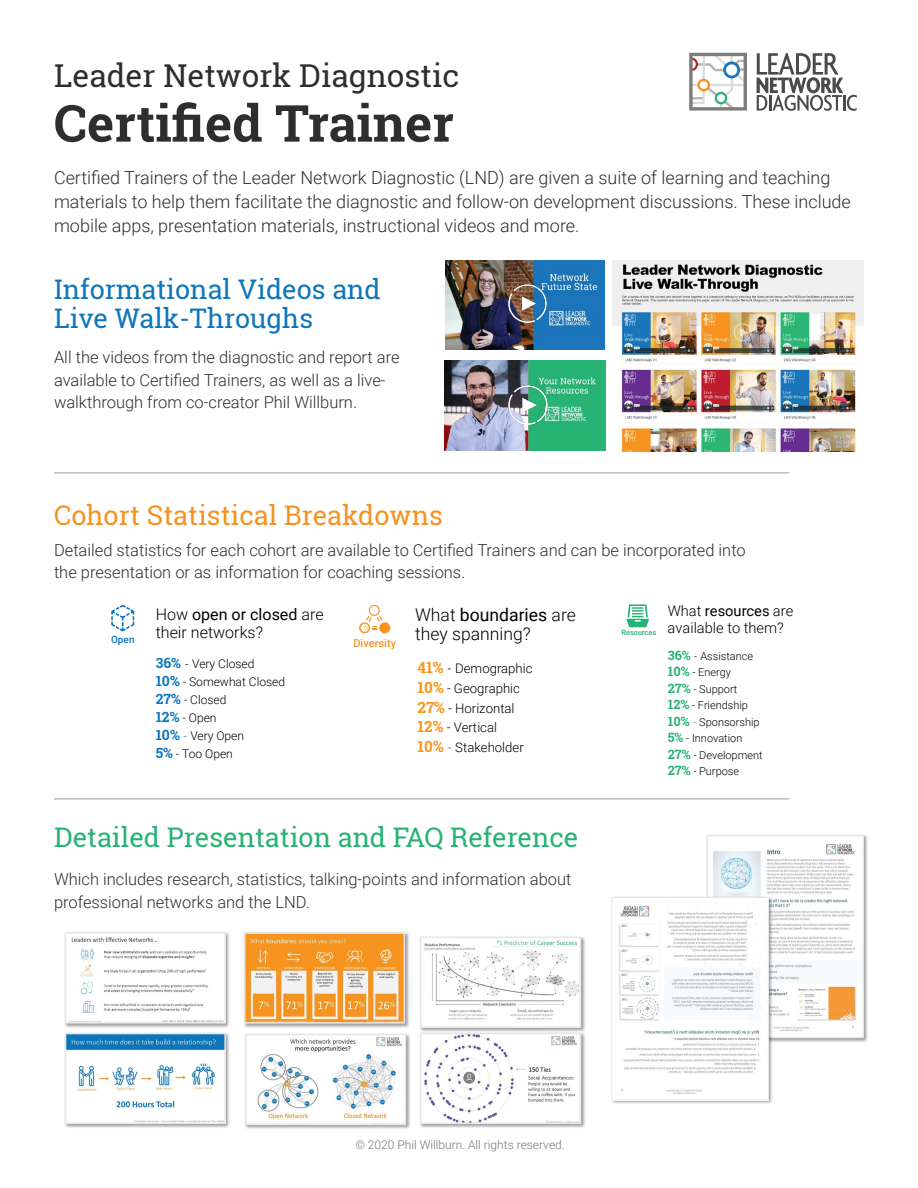
<style>
.page{position:relative;width:918px;height:1188px;background:#fff}
.page>*{position:absolute;margin:0;border:0;box-sizing:border-box;transform-origin:0 0}
.t1{font:700 51px "Roboto Slab";color:#2e2e2f}
.t2{font:31.5px "Roboto Slab";color:#2e2e2f}
.t3{font:27px/28.5px "Roboto Slab";color:#0f76bb}
.t4{font:27px "Roboto Slab";color:#26b373}
.t5{font:27px "Roboto Slab";color:#f59221}
.t6{font:300 18px/24px "Roboto";color:#2e2e2f}
.t7{font:300 17.55px/19.8px "Roboto";color:#000}
.t8{font:300 16.5px/22.5px "Roboto";color:#2e2e2f}
.t9{font:300 16.05px/18.1px "Roboto";color:#000}
.t10{font:300 14.7px/16.5px "Roboto";color:#000}
.t11{font:300 13.2px/19.8px "Roboto";color:#000}
.t12{font:300 12px/18.1px "Roboto";color:#000}
.t13{font:300 12px "Roboto";color:#74777b}
.t14{font:300 10.95px/16.5px "Roboto";color:#000}
.t15{font:500 10.95px "Roboto";color:#f7941c}
.t16{font:500 10.05px "Roboto";color:#0d75bd}
.t17{font:500 7.35px "Roboto";color:#26b373}
.s1{font-weight:400}
.s2{font-family:"Roboto Slab";font-weight:700;font-size:14.1px;color:#0d75bd}
.s3{font-family:"Roboto Slab"}
.s4{font-family:"Roboto Slab";color:#0d75bd}
.s5{font-family:"Roboto Slab";font-weight:700;font-size:15.45px;color:#f7941c}
.s6{font-family:"Roboto Slab";font-weight:700;font-size:12.75px;color:#26b373}
</style>
<div class="page">
<svg style="left:757px;top:53px;width:100px;height:58px"></svg>
<svg style="left:689px;top:53px;width:58px;height:58px"></svg>
<img style="left:612px;top:261px;width:252px;height:190px">
<img style="left:445px;top:261px;width:159px;height:89px">
<img style="left:506px;top:282px;width:44px;height:43px">
<img style="left:444px;top:360px;width:161px;height:91px">
<img style="left:506px;top:383px;width:45px;height:44px">
<svg style="left:111px;top:605px;width:24px;height:26px"></svg>
<div style="left:379px;top:622px;width:11px;height:11px;background:#f7941c;border-radius:50%"></div>
<svg style="left:359px;top:605px;width:23px;height:28px"></svg>
<svg style="left:626px;top:604px;width:23px;height:23px"></svg>
<div style="left:705px;top:834px;width:163px;height:209px;background:#000;opacity:.4"></div>
<img style="left:709px;top:837px;width:153px;height:199px">
<div style="left:707px;top:835px;width:157px;height:203px;border:1px solid #e6e7e8"></div>
<div style="left:419px;top:1032px;width:167px;height:97px;background:#000;opacity:.4"></div>
<img style="left:423px;top:1036px;width:155px;height:85px">
<div style="left:420px;top:1033px;width:161px;height:91px;border:2px solid #e6e7e8"></div>
<div style="left:244px;top:1033px;width:167px;height:97px;background:#000;opacity:.4"></div>
<img style="left:248px;top:1037px;width:155px;height:85px">
<div style="left:245px;top:1034px;width:161px;height:91px;border:2px solid #e6e7e8"></div>
<div style="left:243px;top:931px;width:167px;height:97px;background:#000;opacity:.4"></div>
<img style="left:247px;top:935px;width:155px;height:86px">
<div style="left:244px;top:932px;width:161px;height:92px;border:2px solid #e6e7e8"></div>
<div style="left:64px;top:1032px;width:167px;height:97px;background:#000;opacity:.4"></div>
<img style="left:68px;top:1036px;width:155px;height:85px">
<div style="left:65px;top:1033px;width:161px;height:91px;border:2px solid #e6e7e8"></div>
<div style="left:64px;top:931px;width:167px;height:97px;background:#000;opacity:.4"></div>
<img style="left:68px;top:935px;width:155px;height:86px">
<div style="left:65px;top:932px;width:161px;height:92px;border:2px solid #e6e7e8"></div>
<div style="left:419px;top:935px;width:167px;height:98px;background:#000;opacity:.4"></div>
<img style="left:423px;top:940px;width:155px;height:85px">
<div style="left:420px;top:937px;width:161px;height:91px;border:2px solid #e6e7e8"></div>
<div style="left:610px;top:896px;width:163px;height:209px;background:#000;opacity:.4"></div>
<img style="left:614px;top:899px;width:153px;height:199px">
<div style="left:612px;top:897px;width:157px;height:203px;border:1px solid #e6e7e8"></div>
<hr style="left:54px;top:472px;width:735px;height:2px;background:#bcbec0">
<hr style="left:54px;top:798px;width:735px;height:2px;background:#bcbec0">
<h2 class="t2" style="left:54px;top:54px;width:407px">Leader Network Diagnostic</h2>
<h1 class="t1" style="left:54px;top:88px;width:401px">Certified Trainer</h1>
<p class="t6" style="left:54px;top:165px;width:798px">Certified Trainers of the Leader Network Diagnostic (LND) are given a suite of learning and teaching materials to help them facilitate the diagnostic and follow-on development discussions. These include mobile apps, presentation materials, instructional videos and more.</p>
<h3 class="t3" style="left:54px;top:275px;width:328px">Informational Videos and<br>Live Walk-Throughs</h3>
<p class="t8" style="left:54px;top:346px;width:347px">All the videos from the diagnostic and report are available to Certified Trainers, as well as a live&shy;walkthrough from co-creator Phil Willburn.</p>
<h3 class="t5" style="left:54px;top:496px;width:391px">Cohort Statistical Breakdowns</h3>
<p class="t8" style="left:54px;top:538px;width:693px">Detailed statistics for each cohort are available to Certified Trainers and can be incorporated into the presentation or as information for coaching sessions.</p>
<p class="t16" style="left:111px;top:632px;width:25px">Open</p>
<p class="t9" style="left:156px;top:604px;width:170px">How <span class="s1">open or closed</span> are their networks?</p>
<p class="t12" style="left:156px;top:654px;width:131px"><span class="s2">36%</span> <span class="s3">-</span> Very Closed<br><span class="s2">10%</span> - Somewhat Closed<br><span class="s2">27%</span> - Closed<br><span class="s2">12%</span> - Open<br><span class="s2">10%</span> <span class="s4">-</span> Very Open<br><span class="s2">5%</span> - Too Open</p>
<p class="t15" style="left:353px;top:635px;width:44px">Diversity</p>
<p class="t7" style="left:415px;top:604px;width:162px">What <span class="s1">boundaries</span> are they spanning?</p>
<p class="t11" style="left:417px;top:658px;width:117px"><span class="s5">41%</span> <span class="s3">-</span> Demographic<br><span class="s5">10%</span> - Geographic<br><span class="s5">27%</span> - Horizontal<br><span class="s5">12%</span> - Vertical<br><span class="s5">10%</span> <span class="s4">-</span> Stakeholder</p>
<h3 class="t4" style="left:54px;top:819px;width:526px">Detailed Presentation and FAQ Reference</h3>
<p class="t8" style="left:54px;top:867px;width:519px">Which includes research, statistics, talking-points and information about professional networks and the LND.</p>
<p class="t17" style="left:622px;top:628px;width:36px">Resources</p>
<p class="t10" style="left:668px;top:602px;width:127px">What <span class="s1">resources</span> are available to them?</p>
<p class="t14" style="left:668px;top:647px;width:96px"><span class="s6">36%</span> <span class="s3">-</span> Assistance<br><span class="s6">10%</span> - Energy<br><span class="s6">27%</span> - Support<br><span class="s6">12%</span> - Friendship<br><span class="s6">10%</span> <span class="s4">-</span> Sponsorship<br><span class="s6">5%</span> - Innovation<br><span class="s6">27%</span> - Development<br><span class="s6">27%</span> - Purpose</p>
<p class="t13" style="left:355px;top:1137px;width:211px">© 2020 Phil Willburn. All rights reserved.</p>
</div>
